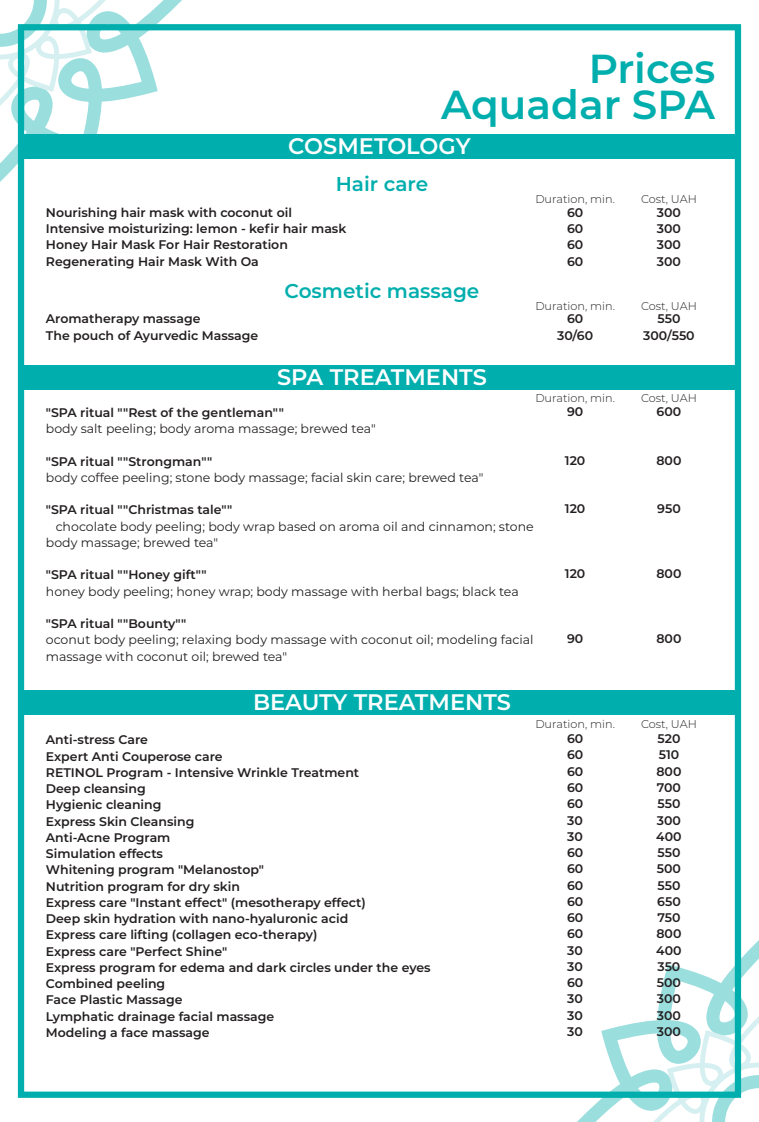
<style>
.page{position:relative;width:759px;height:1122px;background:#fff}
.page>*{position:absolute;margin:0;border:0;box-sizing:border-box;transform-origin:0 0}
.t1{font:600 40.5px/36.2px "Montserrat";color:#00aead;text-align:right}
.t2{font:600 22.5px "Montserrat";color:#fff}
.t3{font:600 20px "Montserrat";color:#00aead}
.t4{font:600 12.5px/16.2px "Montserrat";color:#231f20}
.t5{font:12.5px/16.2px "Montserrat";color:#231f20}
.t6{font:300 11.25px "Montserrat";color:#231f20}
</style>
<div class="page">
<div style="left:21px;top:134px;width:716px;height:25px;background:#00aead"></div>
<svg style="left:576px;top:940px;width:182px;height:182px"></svg>
<svg style="left:0;top:0;width:182px;height:182px"></svg>
<div style="left:18px;top:24px;width:722px;height:1073px;border:6px solid #00aead"></div>
<div style="left:24px;top:365px;width:716px;height:24px;background:#00aead"></div>
<div style="left:24px;top:689px;width:716px;height:25px;background:#00aead"></div>
<h1 class="t1" style="left:441px;top:48px;width:276px">Prices<br>Aquadar SPA</h1>
<h2 class="t2" style="left:288px;top:130px;width:184px">COSMETOLOGY</h2>
<h3 class="t3" style="left:335px;top:170px;width:94px">Hair care</h3>
<p class="t4" style="left:46px;top:204px;width:302px">Nourishing hair mask with coconut oil Intensive moisturizing: lemon - kefir hair mask Honey Hair Mask For Hair Restoration Regenerating Hair Mask With Oa</p>
<p class="t4" style="left:566px;top:204px;width:18px;text-align:justify">60<br>60<br>60<br>60</p>
<p class="t4" style="left:656px;top:204px;width:26px;text-align:justify">300<br>300<br>300<br>300</p>
<p class="t6" style="left:535px;top:191px;width:81px">Duration, min.</p>
<p class="t6" style="left:640px;top:191px;width:57px">Cost, UAH</p>
<h3 class="t3" style="left:284px;top:277px;width:196px">Cosmetic massage</h3>
<p class="t6" style="left:535px;top:298px;width:81px">Duration, min.</p>
<p class="t6" style="left:640px;top:298px;width:57px">Cost, UAH</p>
<p class="t4" style="left:46px;top:310px;width:214px">Aromatherapy massage<br>The pouch of Ayurvedic Massage</p>
<p class="t4" style="left:557px;top:310px;width:38px;text-align:center">60<br>30/60</p>
<p class="t4" style="left:643px;top:310px;width:53px;text-align:center">550<br>300/550</p>
<h2 class="t2" style="left:277px;top:361px;width:211px">SPA TREATMENTS</h2>
<p class="t6" style="left:535px;top:391px;width:81px">Duration, min.</p>
<p class="t6" style="left:640px;top:391px;width:57px">Cost, UAH</p>
<p class="t4" style="left:46px;top:404px;width:239px">"SPA ritual ""Rest of the gentleman""</p>
<p class="t5" style="left:46px;top:420px;width:331px">body salt peeling; body aroma massage; brewed tea"</p>
<p class="t4" style="left:46px;top:452px;width:168px">"SPA ritual ""Strongman""</p>
<p class="t5" style="left:46px;top:469px;width:439px">body coffee peeling; stone body massage; facial skin care; brewed tea"</p>
<p class="t4" style="left:46px;top:501px;width:188px">"SPA ritual ""Christmas tale""</p>
<p class="t5" style="left:46px;top:517px;width:489px;text-indent:10px">chocolate body peeling; body wrap based on aroma oil and cinnamon; stone body massage; brewed tea"</p>
<p class="t4" style="left:46px;top:566px;width:162px">"SPA ritual ""Honey gift""</p>
<p class="t5" style="left:46px;top:582px;width:474px">honey body peeling; honey wrap; body massage with herbal bags; black tea</p>
<p class="t4" style="left:46px;top:615px;width:142px">"SPA ritual ""Bounty""</p>
<p class="t5" style="left:46px;top:631px;width:489px">oconut body peeling; relaxing body massage with coconut oil; modeling facial massage with coconut oil; brewed tea"</p>
<h2 class="t2" style="left:253px;top:686px;width:259px">BEAUTY TREATMENTS</h2>
<p class="t4" style="left:566px;top:402px;width:18px">90</p>
<p class="t4" style="left:564px;top:451px;width:22px">120</p>
<p class="t4" style="left:564px;top:500px;width:22px">120</p>
<p class="t4" style="left:564px;top:565px;width:22px">120</p>
<p class="t4" style="left:566px;top:630px;width:18px">90</p>
<p class="t4" style="left:656px;top:402px;width:26px">600</p>
<p class="t4" style="left:656px;top:451px;width:26px">800</p>
<p class="t4" style="left:657px;top:500px;width:25px">950</p>
<p class="t4" style="left:656px;top:565px;width:26px">800</p>
<p class="t4" style="left:656px;top:630px;width:26px">800</p>
<p class="t6" style="left:535px;top:716px;width:81px">Duration, min.</p>
<p class="t6" style="left:640px;top:716px;width:57px">Cost, UAH</p>
<p class="t4" style="left:46px;top:731px;width:386px">Anti-stress Care<br>Expert Anti Couperose care<br>RETINOL Program - Intensive Wrinkle Treatment<br>Deep cleansing<br>Hygienic cleaning<br>Express Skin Cleansing<br>Anti-Acne Program<br>Simulation effects<br>Whitening program "Melanostop"<br>Nutrition program for dry skin<br>Express care "Instant effect" (mesotherapy effect)<br>Deep skin hydration with nano-hyaluronic acid<br>Express care lifting (collagen eco-therapy)<br>Express care "Perfect Shine"<br>Express program for edema and dark circles under the eyes<br>Combined peeling<br>Face Plastic Massage<br>Lymphatic drainage facial massage<br>Modeling a face massage</p>
<p class="t4" style="left:656px;top:730px;width:27px">520<br>510<br>800<br>700<br>550<br>300<br>400<br>550<br>500<br>550<br>650<br>750<br>800<br>400<br>350<br>500<br>300<br>300<br>300</p>
<p class="t4" style="left:566px;top:730px;width:18px;text-align:justify">60<br>60<br>60<br>60<br>60<br>30<br>30<br>60<br>60<br>60<br>60<br>60<br>60<br>30<br>30<br>60<br>30<br>30<br>30</p>
</div>
